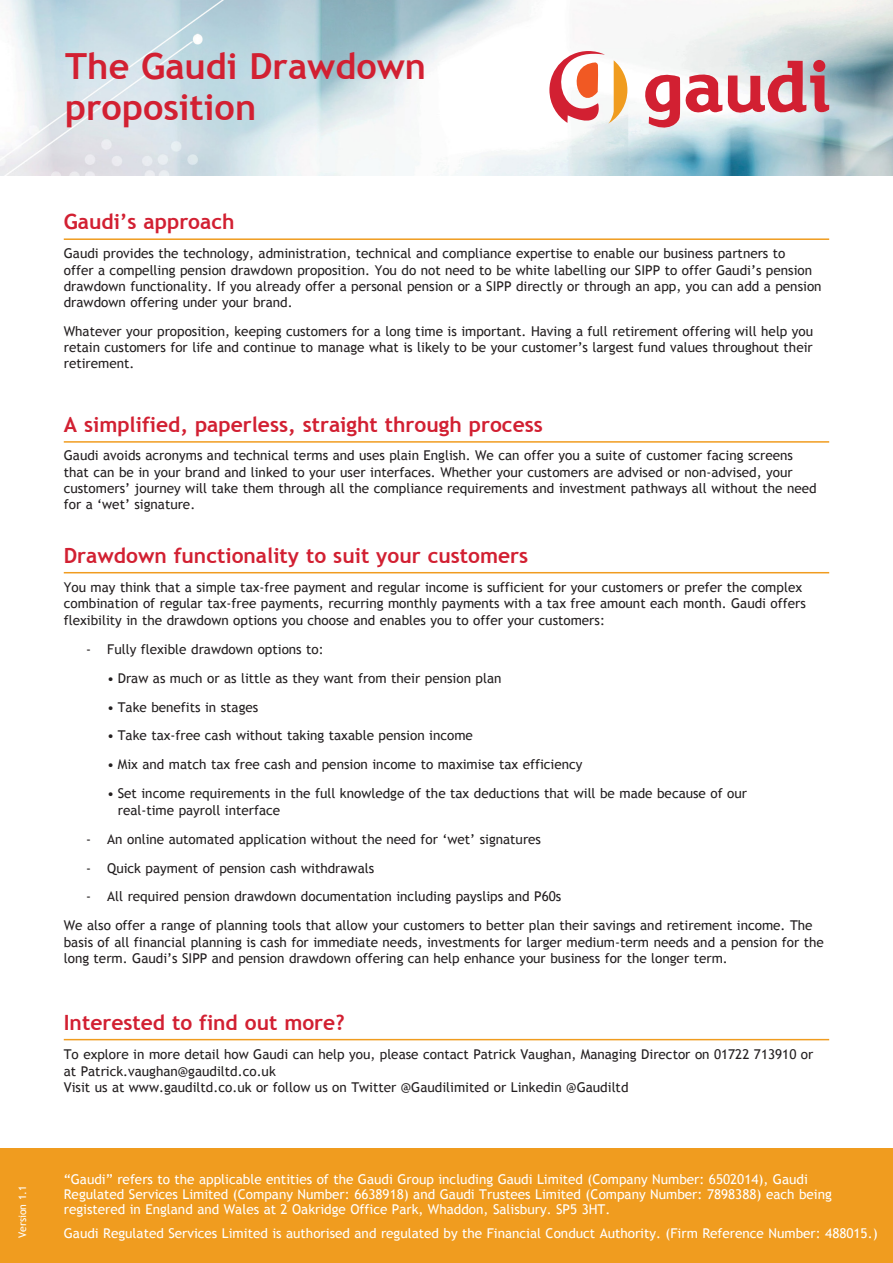
<style>
.page{position:relative;width:893px;height:1263px;background:#fff}
.page>*{position:absolute;margin:0;border:0;box-sizing:border-box;transform-origin:0 0}
.t1{font:700 36px/40.5px "Trebuchet MS";color:#d22032}
.t2{font:700 21px "Trebuchet MS";color:#d22032}
.t3{font:13.5px/16.2px "Trebuchet MS";color:#231f20}
.t4{font:13.5px/15px "Trebuchet MS";color:#fff}
.t5{font:10.5px "Trebuchet MS";color:#fff}
</style>
<div class="page">
<img style="left:0;top:0;width:893px;height:176px">
<hr style="left:64px;top:238px;width:765px;height:2px;background:#f09c1f">
<hr style="left:64px;top:441px;width:765px;height:2px;background:#f09c1f">
<svg style="left:549px;top:51px;width:78px;height:77px"></svg>
<svg style="left:633px;top:61px;width:196px;height:67px"></svg>
<hr style="left:64px;top:572px;width:765px;height:1px;background:#f09c1f">
<hr style="left:64px;top:1039px;width:765px;height:1px;background:#f09c1f">
<div style="left:0;top:1148px;width:893px;height:115px;background:#f09c1f"></div>
<p class="t5" style="left:16px;top:1238px;width:54px;rotate:-90deg">Version 1.1</p>
<p class="t1" style="left:65px;top:46px;width:362px">The Gaudi Drawdown proposition</p>
<p class="t2" style="left:64px;top:209px;width:172px">Gaudi’s approach</p>
<p class="t3" style="left:64px;top:246px;width:759px">Gaudi provides the technology, administration, technical and compliance expertise to enable our business partners to<br>offer a compelling pension drawdown proposition. You do not need to be white labelling our SIPP to offer Gaudi’s pension drawdown functionality. If you already offer a personal pension or a SIPP directly or through an app, you can add a pension drawdown offering under your brand.</p>
<p class="t3" style="left:64px;top:323px;width:751px;text-align:justify">Whatever your proposition, keeping customers for a long time is important. Having a full retirement offering will help you retain customers for life and continue to manage what is likely to be your customer’s largest fund values throughout their retirement.</p>
<p class="t2" style="left:64px;top:411px;width:481px">A simplified, paperless, straight through process</p>
<p class="t3" style="left:64px;top:448px;width:754px">Gaudi avoids acronyms and technical terms and uses plain English. We can offer you a suite of customer facing screens that can be in your brand and linked to your user interfaces. Whether your customers are advised or non-advised, your customers’ journey will take them through all the compliance requirements and investment pathways all without the need for a ‘wet’ signature.</p>
<p class="t2" style="left:64px;top:543px;width:466px">Drawdown functionality to suit your customers</p>
<p class="t3" style="left:64px;top:579px;width:744px">You may think that a simple tax-free payment and regular income is sufficient for your customers or prefer the complex combination of regular tax-free payments, recurring monthly payments with a tax free amount each month. Gaudi offers flexibility in the drawdown options you choose and enables you to offer your customers:</p>
<p class="t3" style="left:86px;top:641px;width:239px">- Fully flexible drawdown options to:</p>
<p class="t3" style="left:107px;top:670px;width:396px">• Draw as much or as little as they want from their pension plan</p>
<p class="t3" style="left:107px;top:699px;width:153px">• Take benefits in stages</p>
<p class="t3" style="left:107px;top:728px;width:367px">• Take tax-free cash without taking taxable pension income</p>
<p class="t3" style="left:107px;top:757px;width:477px">• Mix and match tax free cash and pension income to maximise tax efficiency</p>
<p class="t3" style="left:118px;top:786px;width:631px;text-indent:-11px">• Set income requirements in the full knowledge of the tax deductions that will be made because of our real-time payroll interface</p>
<p class="t3" style="left:86px;top:831px;width:456px">- An online automated application without the need for ‘wet’ signatures</p>
<p class="t3" style="left:86px;top:860px;width:289px">- Quick payment of pension cash withdrawals</p>
<p class="t3" style="left:86px;top:889px;width:477px">- All required pension drawdown documentation including payslips and P60s</p>
<p class="t3" style="left:64px;top:918px;width:762px">We also offer a range of planning tools that allow your customers to better plan their savings and retirement income. The basis of all financial planning is cash for immediate needs, investments for larger medium-term needs and a pension for the long term. Gaudi’s SIPP and pension drawdown offering can help enhance your business for the longer term.</p>
<p class="t2" style="left:64px;top:1009px;width:282px">Interested to find out more?</p>
<p class="t3" style="left:64px;top:1046px;width:751px">To explore in more detail how Gaudi can help you, please contact Patrick Vaughan, Managing Director on 01722 713910 or at Patrick.vaughan@gaudiltd.co.uk<br>Visit us at www.gaudiltd.co.uk or follow us on Twitter @Gaudilimited or Linkedin @Gaudiltd</p>
<p class="t4" style="left:64px;top:1172px;width:770px">“Gaudi” refers to the applicable entities of the Gaudi Group including Gaudi Limited (Company Number: 6502014), Gaudi<br>Regulated Services Limited (Company Number: 6638918) and Gaudi Trustees Limited (Company Number: 7898388) each being registered in England and Wales at 2 Oakridge Office Park, Whaddon, Salisbury. SP5 3HT.</p>
<p class="t4" style="left:64px;top:1225px;width:815px">Gaudi Regulated Services Limited is authorised and regulated by the Financial Conduct Authority. (Firm Reference Number: 488015.)</p>
</div>
